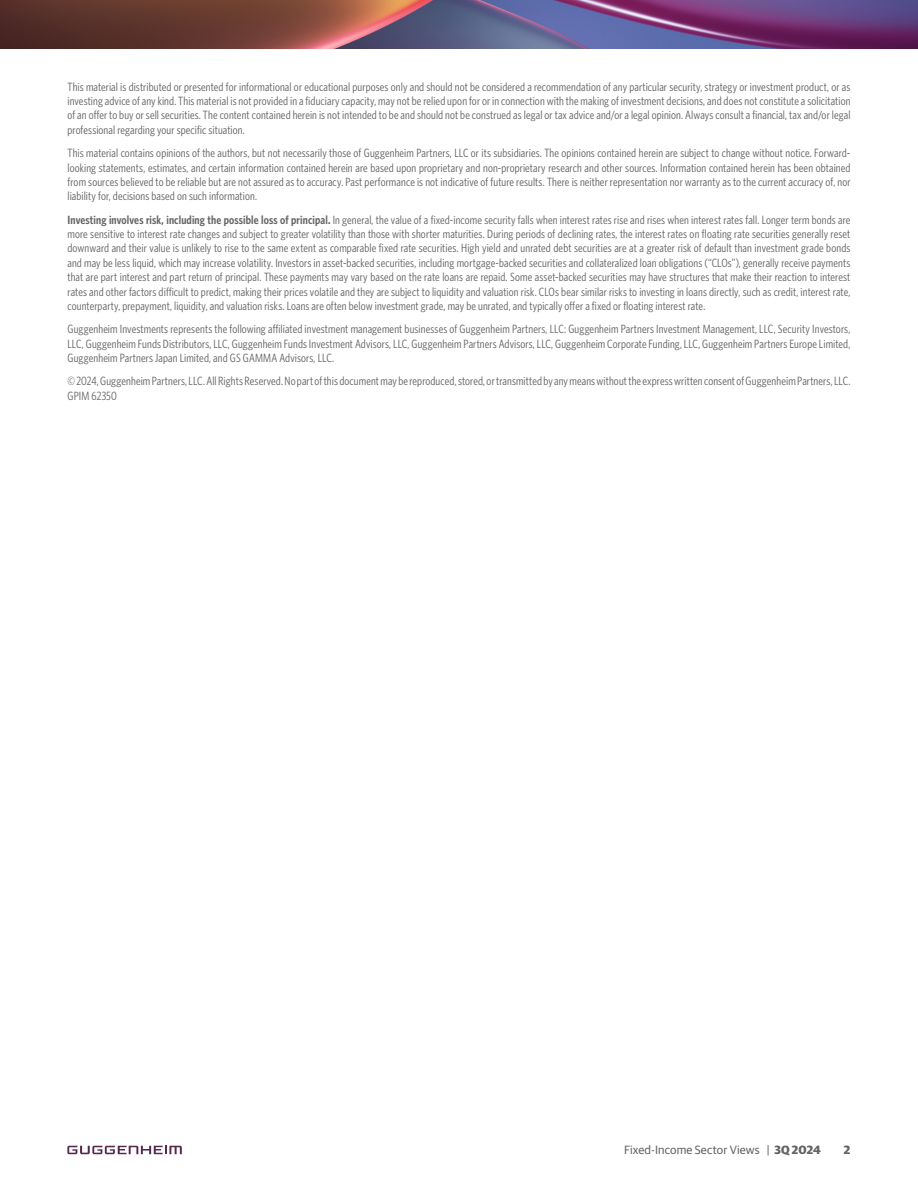
<style>
.page{position:relative;width:918px;height:1188px;background:#fff}
.page>*{position:absolute;margin:0;border:0;box-sizing:border-box;transform-origin:0 0}
.t1{font:12px/14.4px "Whitney Condensed";letter-spacing:.01em;color:#636466;text-align:justify}
.t2{font:12px "Guardian Sans";letter-spacing:.01em;color:#636466}
.t3{font:700 12px "Guardian Sans";color:#636466}
.s1{font-weight:600}
.s2{font-weight:700}
</style>
<div class="page">
<svg style="left:67px;top:1146px;width:115px;height:8px"></svg>
<img style="left:0;top:0;width:918px;height:49px">
<p class="t1" style="left:68px;top:79px;width:785px">This material is distributed or presented for informational or educational purposes only and should not be considered a recommendation of any particular security, strategy or investment product, or as investing advice of any kind. This material is not provided in a fiduciary capacity, may not be relied upon for or in connection with the making of investment decisions, and does not constitute a solicitation of an offer to buy or sell securities. The content contained herein is not intended to be and should not be construed as legal or tax advice and/or a legal opinion. Always consult a financial, tax and/or legal professional regarding your specific situation.</p>
<p class="t1" style="left:68px;top:145px;width:785px">This material contains opinions of the authors, but not necessarily those of Guggenheim Partners, LLC or its subsidiaries. The opinions contained herein are subject to change without notice. Forward&shy;looking statements, estimates, and certain information contained herein are based upon proprietary and non-proprietary research and other sources. Information contained herein has been obtained from sources believed to be reliable but are not assured as to accuracy. Past performance is not indicative of future results. There is neither representation nor warranty as to the current accuracy of, nor liability for, decisions based on such information.</p>
<p class="t1" style="left:68px;top:212px;width:784px"><span class="s1">Investing involves risk, including the possible loss of principal.</span> In general, the value of a fixed-income security falls when interest rates rise and rises when interest rates fall. Longer term bonds are more sensitive to interest rate changes and subject to greater volatility than those with shorter maturities. During periods of declining rates, the interest rates on floating rate securities generally reset downward and their value is unlikely to rise to the same extent as comparable fixed rate securities. High yield and unrated debt securities are at a greater risk of default than investment grade bonds and may be less liquid, which may increase volatility. Investors in asset-backed securities, including mortgage-backed securities and collateralized loan obligations (“CLOs”), generally receive payments that are part interest and part return of principal. These payments may vary based on the rate loans are repaid. Some asset-backed securities may have structures that make their reaction to interest rates and other factors difficult to predict, making their prices volatile and they are subject to liquidity and valuation risk. CLOs bear similar risks to investing in loans directly, such as credit, interest rate, counterparty, prepayment, liquidity, and valuation risks. Loans are often below investment grade, may be unrated, and typically offer a fixed or floating interest rate.</p>
<p class="t1" style="left:68px;top:322px;width:784px">Guggenheim Investments represents the following affiliated investment management businesses of Guggenheim Partners, LLC: Guggenheim Partners Investment Management, LLC, Security Investors, LLC, Guggenheim Funds Distributors, LLC, Guggenheim Funds Investment Advisors, LLC, Guggenheim Partners Advisors, LLC, Guggenheim Corporate Funding, LLC, Guggenheim Partners Europe Limited, Guggenheim Partners Japan Limited, and GS GAMMA Advisors, LLC.</p>
<p class="t1" style="left:68px;top:374px;width:784px">© 2024, Guggenheim Partners, LLC. All Rights Reserved. No part of this document may be reproduced, stored, or transmitted by any means without the express written consent of Guggenheim Partners, LLC.<br>GPIM 62350</p>
<p class="t2" style="left:624px;top:1142px;width:198px">Fixed-Income Sector Views | <span class="s2">3Q 2024</span></p>
<p class="t3" style="left:844px;top:1141px;width:8px">2</p>
</div>
